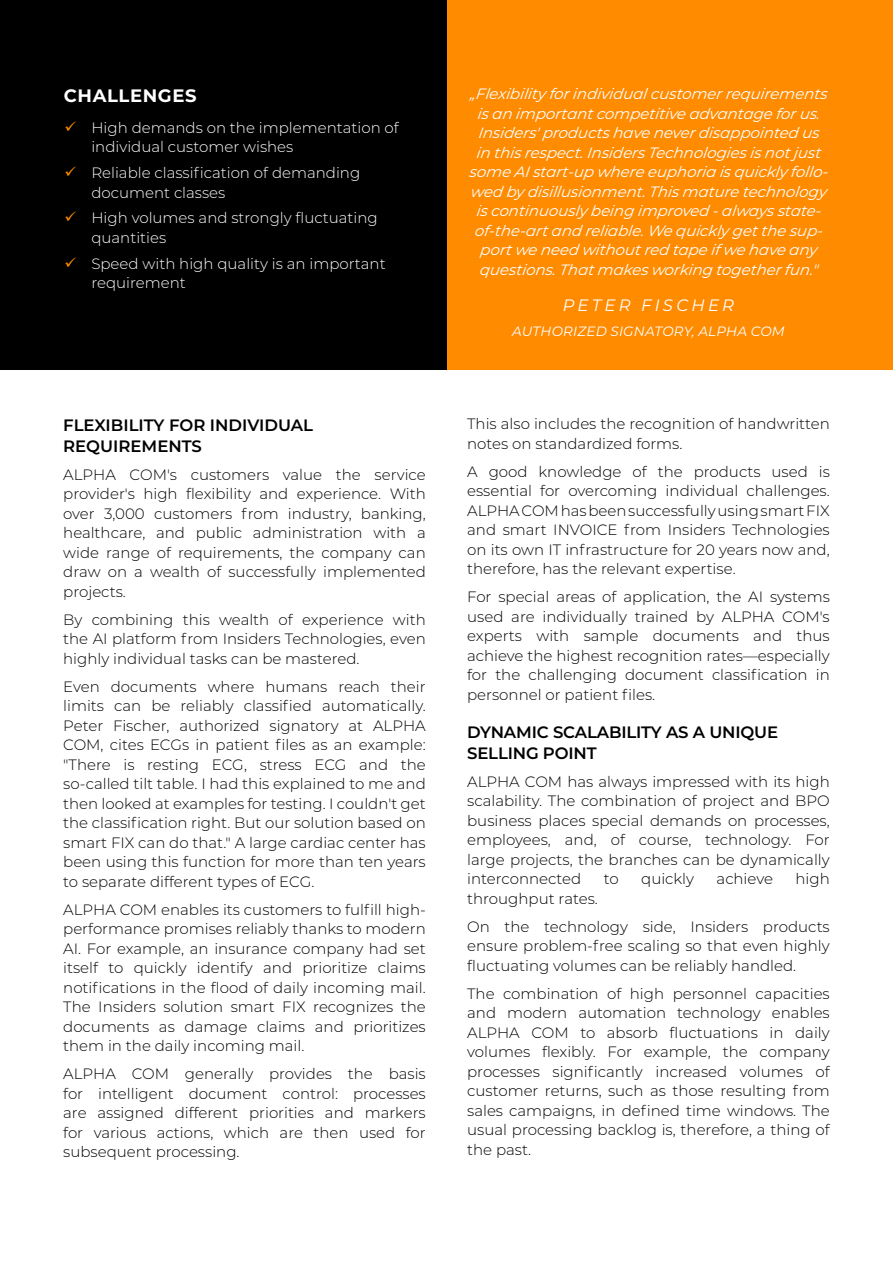
<style>
.page{position:relative;width:893px;height:1263px;background:#fff}
.page>*{position:absolute;margin:0;border:0;box-sizing:border-box;transform-origin:0 0}
.t1{font:700 18px "Montserrat";letter-spacing:.035em;color:#fff}
.t2{font:600 16.5px/21px "Montserrat";letter-spacing:-.01em;color:#000}
.t3{font:italic 16.5px "Montserrat";letter-spacing:.195em;color:#fff}
.t4{font:300 15px/19.5px "Montserrat";color:#000;text-align:justify}
.t5{font:italic 15px/19.5px "Montserrat";letter-spacing:-.005em;color:#fff;text-align:center}
.t6{font:300 15px/19.5px "Montserrat";color:#fff}
.t7{font:italic 13.5px "Montserrat";letter-spacing:.015em;color:#fff}
</style>
<div class="page">
<div style="left:0;top:0;width:446px;height:370px;background:#000"></div>
<div style="left:447px;top:0;width:446px;height:370px;background:#ff8b00"></div>
<p class="t1" style="left:64px;top:83px;width:134px">CHALLENGES</p>
<p class="t5" style="left:469px;top:83px;width:363px">„ Flexibility for individualcustomer requirements is an important competitive advantage for us.<br>Insiders'products have never disappointed us in this respect.Insiders Technologies is not just some AIstart-up where euphoria is quickly follo&shy;wed by disillusionment.This mature technology is continuously being improved - always state&shy;of-the-art and reliable.We quickly get the sup&shy;port we need without red tape if we have any questions.That makes working together fun."</p>
<p class="t3" style="left:563px;top:293px;width:173px">PETER FISCHER</p>
<p class="t7" style="left:512px;top:321px;width:274px">AUTHORIZED SIGNATORY, ALPHA COM</p>
<p class="t6" style="left:91px;top:117px;width:309px">High demands on the implementation of individual customer wishes</p>
<p class="t6" style="left:91px;top:163px;width:270px">Reliable classification of demanding document classes</p>
<p class="t6" style="left:91px;top:208px;width:288px">High volumes and strongly fluctuating quantities</p>
<p class="t6" style="left:91px;top:253px;width:296px">Speed with high quality is an important requirement</p>
<p class="t2" style="left:63px;top:413px;width:251px">FLEXIBILITY FOR INDIVIDUAL<br>REQUIREMENTS</p>
<p class="t4" style="left:63px;top:464px;width:364px">ALPHA COM's customers value the service provider's high flexibility and experience. With over 3,000 customers from industry, banking, healthcare, and public administration with a wide range of requirements, the company can draw on a wealth of successfully implemented projects.</p>
<p class="t4" style="left:63px;top:609px;width:364px">By combining this wealth of experience with the AI platform from Insiders Technologies, even highly individual tasks can be mastered.</p>
<p class="t4" style="left:63px;top:676px;width:364px">Even documents where humans reach their limits can be reliably classified automatically.<br>Peter Fischer, authorized signatory at ALPHA COM, cites ECGs in patient files as an example: "There is resting ECG, stress ECG and the so-called tilt table. I had this explained to me and then looked at examples for testing. I couldn't get the classification right. But our solution based on smart FIX can do that." A large cardiac center has been using this function for more than ten years to separate different types of ECG.</p>
<p class="t4" style="left:63px;top:899px;width:364px">ALPHA COM enables its customers to fulfill high&shy;performance promises reliably thanks to modern AI. For example, an insurance company had set itself to quickly identify and prioritize claims notifications in the flood of daily incoming mail.<br>The Insiders solution smart FIX recognizes the documents as damage claims and prioritizes them in the daily incoming mail.</p>
<p class="t4" style="left:63px;top:1064px;width:364px">ALPHA COM generally provides the basis for intelligent document control: processes are assigned different priorities and markers for various actions, which are then used for subsequent processing.</p>
<p class="t4" style="left:467px;top:414px;width:364px">This also includes the recognition of handwritten notes on standardized forms.</p>
<p class="t4" style="left:467px;top:461px;width:364px">A good knowledge of the products used is essential for overcoming individual challenges.<br>ALPHA COM has been successfully using smart FIX and smart INVOICE from Insiders Technologies on its own IT infrastructure for 20 years now and, therefore, has the relevant expertise.</p>
<p class="t4" style="left:467px;top:587px;width:364px">For special areas of application, the AI systems used are individually trained by ALPHA COM's experts with sample documents and thus achieve the highest recognition rates—especially for the challenging document classification in personnel or patient files.</p>
<p class="t2" style="left:467px;top:721px;width:313px">DYNAMIC SCALABILITY AS A UNIQUE<br>SELLING POINT</p>
<p class="t4" style="left:467px;top:771px;width:364px">ALPHA COM has always impressed with its high scalability. The combination of project and BPO business places special demands on processes, employees, and, of course, technology. For large projects, the branches can be dynamically interconnected</p>
<p class="t4" style="left:604px;top:869px;width:16px">to</p>
<p class="t4" style="left:641px;top:869px;width:54px">quickly</p>
<p class="t4" style="left:717px;top:869px;width:58px">achieve</p>
<p class="t4" style="left:795px;top:869px;width:36px">high</p>
<p class="t4" style="left:467px;top:884px;width:364px;line-height:28px">throughput rates.<br>On the technology side, Insiders products</p>
<p class="t4" style="left:467px;top:936px;width:364px">ensure problem-free scaling so that even highly fluctuating volumes can be reliably handled.</p>
<p class="t4" style="left:467px;top:983px;width:364px">The combination of high personnel capacities and modern automation technology enables ALPHA COM to absorb fluctuations in daily volumes flexibly. For example, the company processes significantly increased volumes of customer returns, such as those resulting from sales campaigns, in defined time windows. The usual processing backlog is, therefore, a thing of the past.</p>
</div>
